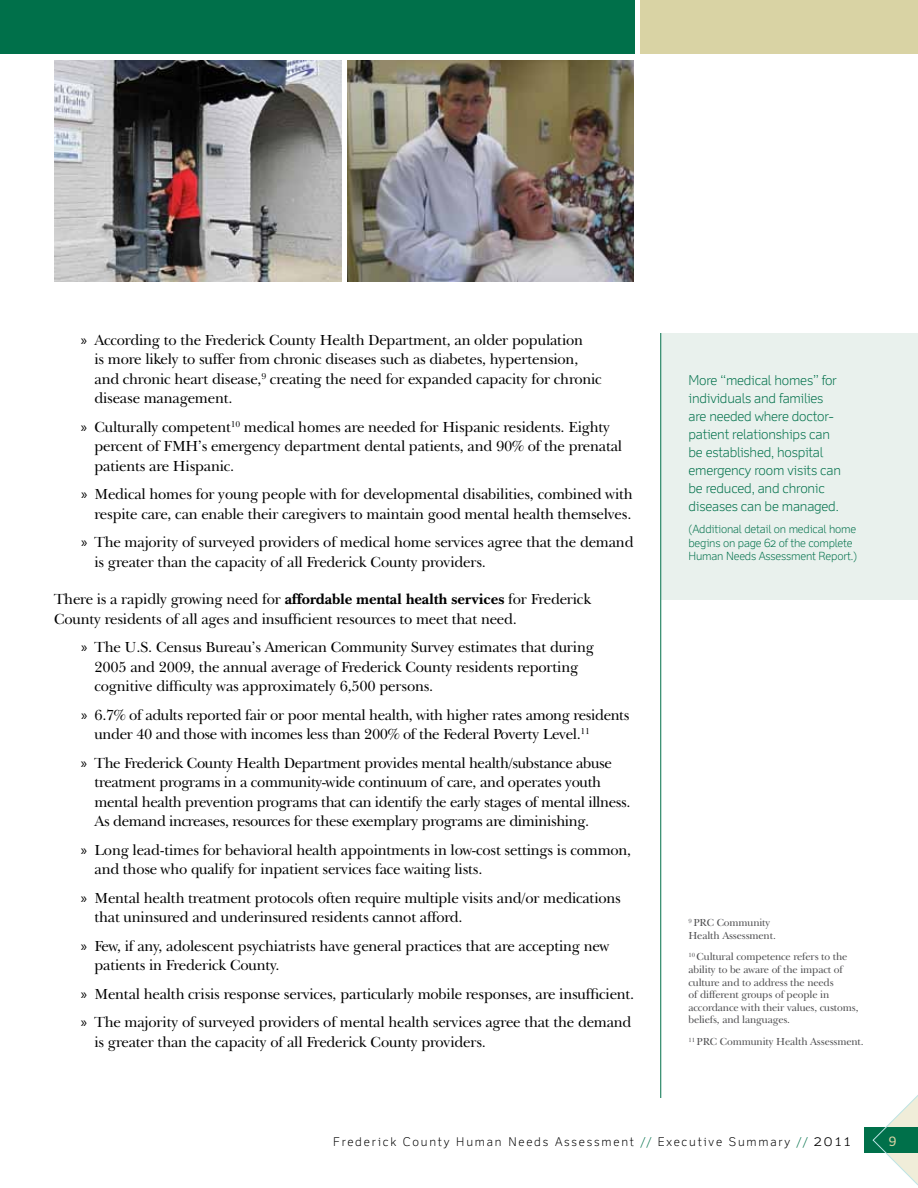
<style>
.page{position:relative;width:918px;height:1188px;background:#fff}
.page>*{position:absolute;margin:0;border:0;box-sizing:border-box;transform-origin:0 0}
.t1{font:15px/19.5px "New Baskerville IT Cby BT";letter-spacing:-.015em;color:#000}
.t2{font:300 13.5px/18px "Felbridge";letter-spacing:-.015em;color:#00704a}
.t3{font:12.75px "Felbridge";color:#d9d3a4}
.t4{font:300 12px "Felbridge";letter-spacing:.15em;color:#000}
.t5{font:300 11.25px/13.5px "Felbridge";letter-spacing:-.015em;color:#00704a}
.t6{font:10.5px/12.6px "New Baskerville IT Cby BT";letter-spacing:-.015em;color:#4d4d4f}
.s1{font-family:"Myriad Pro"}
.s2{font-weight:700}
.s3{color:#00704a}
.s4{font-size:15px}
</style>
<div class="page">
<div style="left:662px;top:333px;width:256px;height:267px;background:#e9f1ed"></div>
<hr style="left:660px;top:333px;width:1px;height:765px;background:#00704a">
<div style="left:0;top:0;width:634px;height:54px;background:#00704a"></div>
<div style="left:640px;top:0;width:278px;height:54px;background:#d9d3a4"></div>
<div style="left:864px;top:1127px;width:54px;height:26px;background:#00704a"></div>
<svg style="left:873px;top:1095px;width:45px;height:91px"></svg>
<img style="left:54px;top:60px;width:288px;height:222px">
<img style="left:347px;top:60px;width:287px;height:222px">
<p class="t1" style="left:94px;top:330px;width:509px;text-indent:-13px"><span class="s1">»</span> According to the Frederick County Health Department, an older population<br>is more likely to suffer from chronic diseases such as diabetes, hypertension, and chronic heart disease,<sup>9</sup> creating the need for expanded capacity for chronic disease management.</p>
<p class="t1" style="left:95px;top:417px;width:529px;text-indent:-14px"><span class="s1">»</span> Culturally competent<sup>10</sup> medical homes are needed for Hispanic residents. Eighty percent of FMH’s emergency department dental patients, and 90% of the prenatal patients are Hispanic.</p>
<p class="t1" style="left:81px;top:484px;width:553px;text-align:right"><span class="s1">»</span> Medical homes for young people with for developmental disabilities, combined with respite care, can enable their caregivers to maintain good mental health themselves.</p>
<p class="t1" style="left:95px;top:532px;width:541px;text-indent:-13px"><span class="s1">»</span> The majority of surveyed providers of medical home services agree that the demand is greater than the capacity of all Frederick County providers.</p>
<p class="t1" style="left:54px;top:589px;width:539px">There is a rapidly growing need for <span class="s2">affordable mental health services</span> for Frederick<br>County residents of all ages and insufficient resources to meet that need.</p>
<p class="t1" style="left:95px;top:637px;width:501px;text-indent:-13px"><span class="s1">»</span> The U.S. Census Bureau’s American Community Survey estimates that during<br>2005 and 2009, the annual average of Frederick County residents reporting cognitive difficulty was approximately 6,500 persons.</p>
<p class="t1" style="left:95px;top:705px;width:537px;text-indent:-13px"><span class="s1">»</span> 6.7% of adults reported fair or poor mental health, with higher rates among residents under 40 and those with incomes less than 200% of the Federal Poverty Level.<sup>11</sup></p>
<p class="t1" style="left:94px;top:753px;width:538px;text-indent:-14px"><span class="s1">»</span> The Frederick County Health Department provides mental health/substance abuse treatment programs in a community-wide continuum of care, and operates youth mental health prevention programs that can identify the early stages of mental illness.<br>As demand increases, resources for these exemplary programs are diminishing.</p>
<p class="t1" style="left:94px;top:840px;width:538px;text-indent:-13px"><span class="s1">»</span> Long lead-times for behavioral health appointments in low-cost settings is common, and those who qualify for inpatient services face waiting lists.</p>
<p class="t1" style="left:94px;top:888px;width:528px;text-indent:-14px"><span class="s1">»</span> Mental health treatment protocols often require multiple visits and/or medications that uninsured and underinsured residents cannot afford.</p>
<p class="t1" style="left:94px;top:936px;width:517px;text-indent:-14px"><span class="s1">»</span> Few, if any, adolescent psychiatrists have general practices that are accepting new patients in Frederick County.</p>
<p class="t1" style="left:81px;top:979px;width:555px;line-height:28.5px"><span class="s1">»</span> Mental health crisis response services, particularly mobile responses, are insufficient. <span class="s1">»</span> The majority of surveyed providers of mental health services agree that the demand</p>
<p class="t1" style="left:94px;top:1032px;width:393px">is greater than the capacity of all Frederick County providers.</p>
<p class="t2" style="left:688px;top:371px;width:154px">More “medical homes” for individuals and families are needed where doctor&shy;patient relationships can be established, hospital emergency room visits can be reduced, and chronic diseases can be managed.</p>
<p class="t5" style="left:688px;top:522px;width:170px">(Additional detail on medical home begins on page 62 of the complete<br>Human Needs Assessment Report.)</p>
<p class="t6" style="left:688px;top:916px;width:89px"><sup>9</sup> PRC Community<br>Health Assessment.</p>
<p class="t6" style="left:688px;top:951px;width:172px"><sup>10</sup> Cultural competence refers to the ability to be aware of the impact of culture and to address the needs<br>of different groups of people in accordance with their values, customs, beliefs, and languages.</p>
<p class="t6" style="left:688px;top:1035px;width:177px"><sup>11</sup> PRC Community Health Assessment.</p>
<p class="t4" style="left:333px;top:1135px;width:519px">Frederick County Human Needs Assessment <span class="s3">//</span> Executive Summary <span class="s3">//</span> <span class="s4">2011</span></p>
<p class="t3" style="left:889px;top:1132px;width:9px">9</p>
</div>
